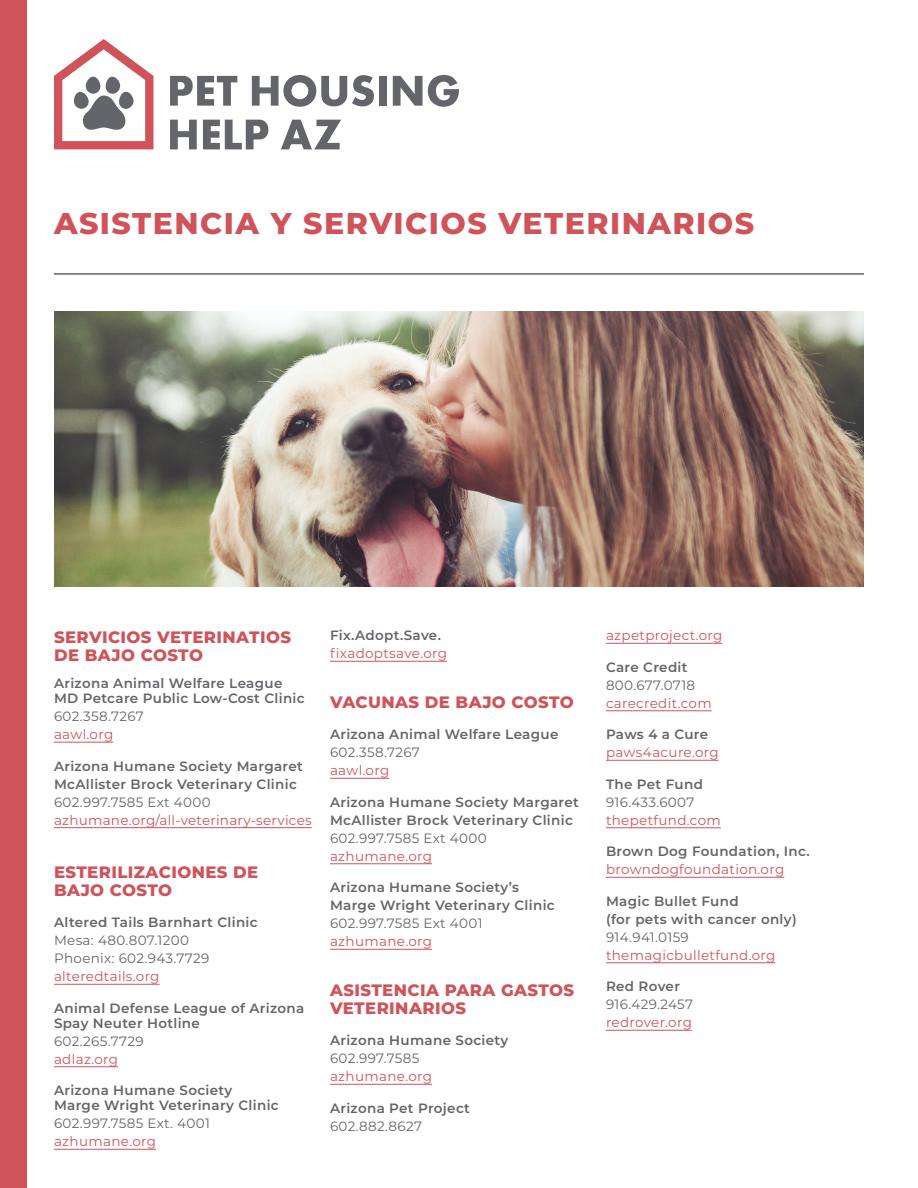
<style>
.page{position:relative;width:918px;height:1188px;background:#fff}
.page>*{position:absolute;margin:0;border:0;box-sizing:border-box;transform-origin:0 0}
.t1{font:800 30px "Montserrat";letter-spacing:.05em;color:#d05359}
.t2{font:800 16.5px/18px "Montserrat";letter-spacing:.025em;color:#d05359}
.t3{font:600 13.5px/18px "Montserrat";letter-spacing:.025em;color:#63656a}
.t4{font:13.5px/18px "Montserrat";letter-spacing:.025em;color:#63656a}
.t5{font:13.5px/18px "Montserrat";letter-spacing:.025em;color:#d05359}
.s1{color:#d05359}
.s2{font-weight:400}
.s3{font-weight:400;color:#d05359}
.s4{font-weight:600}
.s5{font-weight:600;color:#63656a}
.s6{color:#63656a}
</style>
<div class="page">
<svg style="left:170px;top:76px;width:67px;height:30px"></svg>
<svg style="left:252px;top:75px;width:122px;height:32px"></svg>
<div style="left:379px;top:76px;width:8px;height:30px;background:#63656a"></div>
<svg style="left:393px;top:75px;width:66px;height:32px"></svg>
<svg style="left:170px;top:120px;width:27px;height:29px"></svg>
<svg style="left:203px;top:120px;width:65px;height:29px"></svg>
<svg style="left:281px;top:120px;width:60px;height:29px"></svg>
<svg style="left:54px;top:39px;width:99px;height:110px"></svg>
<div style="left:0;top:0;width:27px;height:1188px;background:#d05359"></div>
<hr style="left:54px;top:273px;width:810px;height:2px;background:#63656a">
<hr style="left:54px;top:742px;width:59px;height:1px;background:#d05359">
<hr style="left:54px;top:827px;width:258px;height:1px;background:#d05359">
<hr style="left:54px;top:984px;width:106px;height:1px;background:#d05359">
<hr style="left:54px;top:1066px;width:64px;height:1px;background:#d05359">
<hr style="left:54px;top:1149px;width:102px;height:1px;background:#d05359">
<hr style="left:330px;top:661px;width:117px;height:1px;background:#d05359">
<hr style="left:330px;top:778px;width:59px;height:1px;background:#d05359">
<hr style="left:330px;top:863px;width:102px;height:1px;background:#d05359">
<hr style="left:330px;top:949px;width:102px;height:1px;background:#d05359">
<hr style="left:330px;top:1084px;width:102px;height:1px;background:#d05359">
<hr style="left:606px;top:643px;width:116px;height:1px;background:#d05359">
<hr style="left:606px;top:710px;width:106px;height:1px;background:#d05359">
<hr style="left:606px;top:760px;width:113px;height:1px;background:#d05359">
<hr style="left:606px;top:827px;width:115px;height:1px;background:#d05359">
<hr style="left:606px;top:877px;width:178px;height:1px;background:#d05359">
<hr style="left:606px;top:962px;width:169px;height:1px;background:#d05359">
<hr style="left:606px;top:1030px;width:86px;height:1px;background:#d05359">
<img style="left:54px;top:312px;width:810px;height:274px">
<p class="t1" style="left:54px;top:202px;width:702px">ASISTENCIA Y SERVICIOS VETERINARIOS</p>
<p class="t2" style="left:54px;top:627px;width:239px">SERVICIOS VETERINATIOS<br>DE BAJO COSTO</p>
<p class="t3" style="left:54px;top:675px;width:252px;line-height:15px">Arizona Animal Welfare League<br>MD Petcare Public Low-Cost Clinic</p>
<p class="t4" style="left:54px;top:707px;width:91px">602.358.7267 <span class="s1">aawl.org</span></p>
<p class="t3" style="left:54px;top:756px;width:259px">Arizona Humane Society Margaret McAllister Brock Veterinary Clinic <span class="s2">602.997.7585 Ext 4000 </span><span class="s3">azhumane.org/all-veterinary-services</span></p>
<p class="t2" style="left:54px;top:862px;width:206px">ESTERILIZACIONES DE<br>BAJO COSTO</p>
<p class="t4" style="left:54px;top:913px;width:205px"><span class="s4">Altered Tails Barnhart Clinic<br></span>Mesa: 480.807.1200<br>Phoenix: 602.943.7729 <span class="s1">alteredtails.org</span></p>
<p class="t3" style="left:54px;top:1000px;width:252px;line-height:15px">Animal Defense League of Arizona<br>Spay Neuter Hotline</p>
<p class="t4" style="left:54px;top:1032px;width:91px">602.265.7729 <span class="s1">adlaz.org</span></p>
<p class="t3" style="left:54px;top:1082px;width:226px;line-height:15px">Arizona Humane Society<br>Marge Wright Veterinary Clinic</p>
<p class="t4" style="left:54px;top:1114px;width:157px">602.997.7585 Ext. 4001 <span class="s1">azhumane.org</span></p>
<p class="t5" style="left:330px;top:626px;width:118px"><span class="s5">Fix.Adopt.Save. </span>fixadoptsave.org</p>
<p class="t2" style="left:330px;top:692px;width:245px">VACUNAS DE BAJO COSTO</p>
<p class="t3" style="left:330px;top:725px;width:230px">Arizona Animal Welfare League<br><span class="s2">602.358.7267<br></span><span class="s3">aawl.org</span></p>
<p class="t3" style="left:330px;top:792px;width:250px">Arizona Humane Society Margaret<br>McAllister Brock Veterinary Clinic<br><span class="s2">602.997.7585 Ext 4000 </span><span class="s3">azhumane.org</span></p>
<p class="t3" style="left:330px;top:878px;width:226px">Arizona Humane Society’s<br>Marge Wright Veterinary Clinic<br><span class="s2">602.997.7585 Ext 4001 </span><span class="s3">azhumane.org</span></p>
<p class="t2" style="left:330px;top:980px;width:246px">ASISTENCIA PARA GASTOS<br>VETERINARIOS</p>
<p class="t3" style="left:330px;top:1031px;width:180px">Arizona Humane Society<br><span class="s2">602.997.7585 </span><span class="s3">azhumane.org</span></p>
<p class="t3" style="left:330px;top:1098px;width:142px">Arizona Pet Project<br><span class="s2">602.882.8627</span></p>
<p class="t5" style="left:606px;top:626px;width:118px">azpetproject.org</p>
<p class="t5" style="left:606px;top:658px;width:107px"><span class="s5">Care Credit<br></span><span class="s6">800.677.0718 </span>carecredit.com</p>
<p class="t5" style="left:606px;top:725px;width:114px"><span class="s5">Paws 4 a Cure </span>paws4acure.org</p>
<p class="t5" style="left:606px;top:775px;width:116px"><span class="s5">The Pet Fund<br></span><span class="s6">916.433.6007 </span>thepetfund.com</p>
<p class="t3" style="left:606px;top:842px;width:205px">Brown Dog Foundation, Inc. <span class="s3">browndogfoundation.org</span></p>
<p class="t3" style="left:606px;top:891px;width:192px">Magic Bullet Fund<br>(for pets with cancer only)<br><span class="s2">914.941.0159 </span><span class="s3">themagicbulletfund.org</span></p>
<p class="t4" style="left:606px;top:977px;width:89px"><span class="s4">Red Rover<br></span>916.429.2457 <span class="s1">redrover.org</span></p>
</div>
